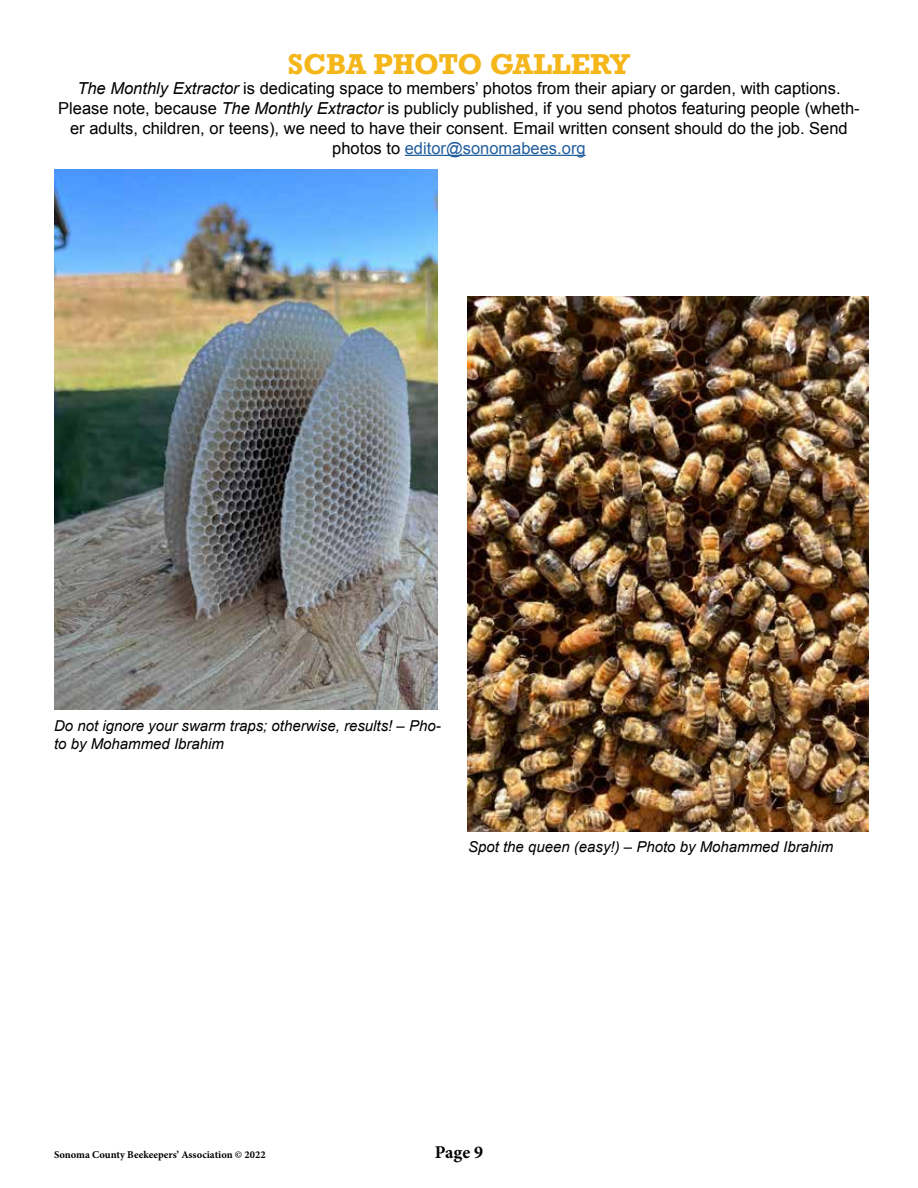
<style>
.page{position:relative;width:918px;height:1188px;background:#fff}
.page>*{position:absolute;margin:0;border:0;box-sizing:border-box;transform-origin:0 0}
.t1{font:700 27px "Rockwell";letter-spacing:-.01em;color:#f4b619}
.t2{font:700 18px "Minion Pro";color:#000}
.t3{font:16.5px/19.8px "Arial";color:#000;text-align:center}
.t4{font:italic 15px/18px "Arial";color:#000}
.t5{font:700 10.5px "Minion Pro";color:#000}
.s1{font-style:italic}
.s2{color:#215e9e}
</style>
<div class="page">
<hr style="left:405px;top:155px;width:181px;height:1px;background:#215e9e">
<img style="left:54px;top:169px;width:384px;height:540px">
<img style="left:467px;top:297px;width:401px;height:535px">
<h1 class="t1" style="left:288px;top:47px;width:344px">SCBA PHOTO GALLERY</h1>
<p class="t3" style="left:58px;top:79px;width:803px"><span class="s1">The Monthly Extractor</span> is dedicating space to members’ photos from their apiary or garden, with captions.<br>Please note, because <span class="s1">The Monthly Extractor</span> is publicly published, if you send photos featuring people (wheth&shy;er adults, children, or teens), we need to have their consent. Email written consent should do the job. Send photos to <span class="s2">editor@sonomabees.org</span></p>
<p class="t4" style="left:54px;top:717px;width:388px">Do not ignore your swarm traps; otherwise, results! – Pho&shy;to by Mohammed Ibrahim</p>
<p class="t4" style="left:468px;top:838px;width:367px">Spot the queen (easy!) – Photo by Mohammed Ibrahim</p>
<p class="t5" style="left:54px;top:1147px;width:213px">Sonoma County Beekeepers’ Association © 2022</p>
<p class="t2" style="left:435px;top:1139px;width:50px">Page 9</p>
</div>
